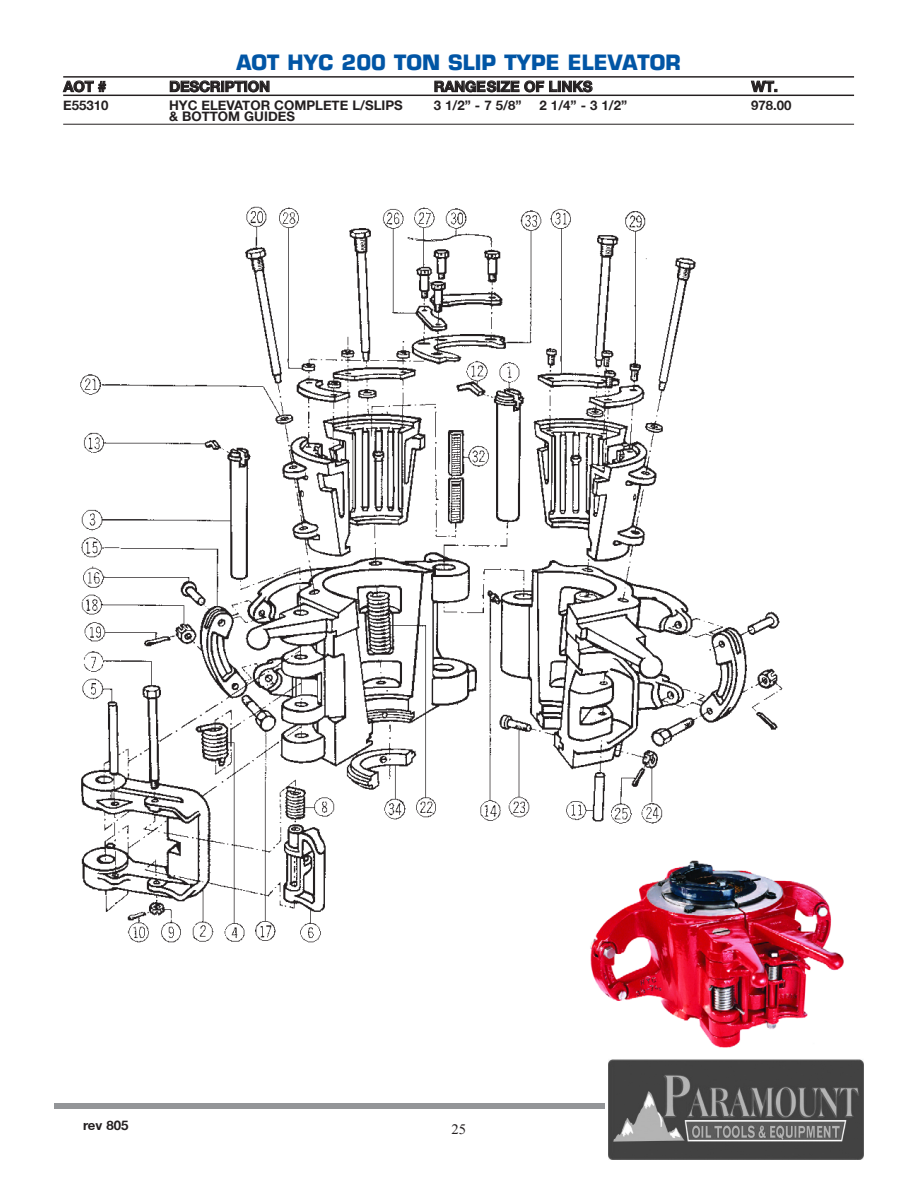
<style>
.page{position:relative;width:918px;height:1188px;background:#fff}
.page>*{position:absolute;margin:0;border:0;box-sizing:border-box;transform-origin:0 0}
.t1{font:700 20.55px "Eurostile";color:#0155a5}
.t2{font:14.7px "Helvetica Neue";letter-spacing:-.005em;color:#231f20}
.t3{font:14.7px "Times New Roman";color:#231f20}
.t4{font:13.2px "Helvetica Neue";color:#231f20}
</style>
<div class="page">
<hr style="left:63px;top:76px;width:791px;height:2px;background:#231f20">
<hr style="left:63px;top:95px;width:791px;height:1px;background:#231f20">
<svg style="left:63px;top:80px;width:43px;height:12px"></svg>
<svg style="left:170px;top:80px;width:99px;height:15px"></svg>
<svg style="left:434px;top:80px;width:159px;height:15px"></svg>
<svg style="left:751px;top:81px;width:26px;height:11px"></svg>
<hr style="left:63px;top:124px;width:791px;height:1px;background:#231f20">
<img style="left:80px;top:206px;width:703px;height:736px">
<img style="left:578px;top:848px;width:266px;height:200px">
<img style="left:608px;top:1059px;width:256px;height:100px">
<div style="left:54px;top:1103px;width:551px;height:5px;background:#939598"></div>
<p class="t1" style="left:237px;top:49px;width:446px">AOT HYC 200 TON SLIP TYPE ELEVATOR</p>
<p class="t2" style="left:63px;top:77px;width:44px">AOT #</p>
<p class="t2" style="left:169px;top:77px;width:102px">DESCRIPTION</p>
<p class="t2" style="left:434px;top:77px;width:160px">RANGESIZE OF LINKS</p>
<p class="t2" style="left:751px;top:77px;width:28px">WT.</p>
<p class="t4" style="left:63px;top:97px;width:47px">E55310</p>
<p class="t4" style="left:169px;top:97px;width:235px">HYC ELEVATOR COMPLETE L/SLIPS</p>
<p class="t4" style="left:434px;top:97px;width:89px">3 1/2” - 7 5/8”</p>
<p class="t4" style="left:540px;top:97px;width:89px">2 1/4” - 3 1/2”</p>
<p class="t4" style="left:751px;top:97px;width:42px">978.00</p>
<p class="t4" style="left:169px;top:109px;width:127px">&amp; BOTTOM GUIDES</p>
<p class="t4" style="left:83px;top:1117px;width:47px">rev 805</p>
<p class="t3" style="left:452px;top:1121px;width:16px">25</p>
</div>
